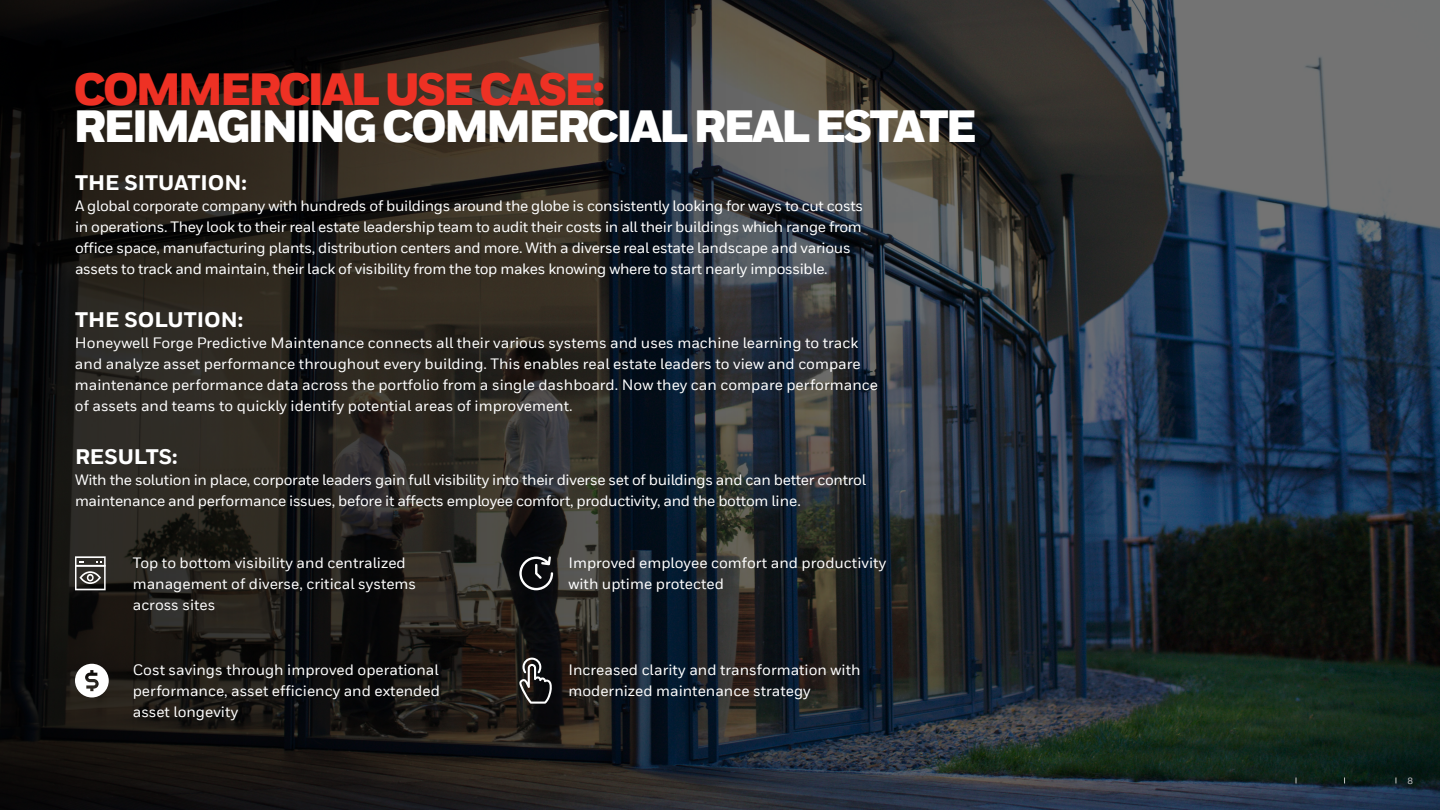
<style>
.page{position:relative;width:1440px;height:810px;background:#fff}
.page>*{position:absolute;margin:0;border:0;box-sizing:border-box;transform-origin:0 0}
.t1{font:900 45px "Honeywell Sans TT";letter-spacing:-.065em;color:#fff}
.t2{font:900 45px "Honeywell Sans TT";letter-spacing:-.065em;color:#ee3124}
.t3{font:800 21px "Honeywell Sans TT";color:#fff}
.t4{font:500 15px/21px "Honeywell Sans TT";color:#fff}
.t5{font:500 15px/21px "Honeywell Sans TT";letter-spacing:-.02em;color:#fff}
.t6{font:500 9px "Honeywell Sans TT";color:#c8c8c8}
</style>
<div class="page">
<svg style="left:954px;top:0;width:486px;height:810px;background:#2a3640"></svg>
<img style="left:0;top:0;width:954px;height:810px">
<svg style="left:75px;top:664px;width:34px;height:34px"></svg>
<svg style="left:519px;top:556px;width:34px;height:34px"></svg>
<svg style="left:519px;top:658px;width:33px;height:46px;background:#474646"></svg>
<svg style="left:75px;top:556px;width:31px;height:34px"></svg>
<h1 class="t2" style="left:74px;top:61px;width:533px">COMMERCIAL USE CASE:</h1>
<h1 class="t1" style="left:74px;top:99px;width:905px">REIMAGINING COMMERCIAL REAL ESTATE</h1>
<h2 class="t3" style="left:75px;top:170px;width:173px">THE SITUATION:</h2>
<p class="t5" style="left:75px;top:195px;width:790px">A global corporate company with hundreds of buildings around the globe is consistently looking for ways to cut costs in operations. They look to their real estate leadership team to audit their costs in all their buildings which range from office space, manufacturing plants, distribution centers and more. With a diverse real estate landscape and various assets to track and maintain, their lack of visibility from the top makes knowing where to start nearly impossible.</p>
<h2 class="t3" style="left:75px;top:307px;width:170px">THE SOLUTION:</h2>
<p class="t4" style="left:75px;top:333px;width:804px">Honeywell Forge Predictive Maintenance connects all their various systems and uses machine learning to track and analyze asset performance throughout every building. This enables real estate leaders to view and compare maintenance performance data across the portfolio from a single dashboard. Now they can compare performance of assets and teams to quickly identify potential areas of improvement.</p>
<h2 class="t3" style="left:75px;top:444px;width:104px">RESULTS:</h2>
<p class="t5" style="left:75px;top:470px;width:792px">With the solution in place, corporate leaders gain full visibility into their diverse set of buildings and can better control maintenance and performance issues, before it affects employee comfort, productivity, and the bottom line.</p>
<p class="t4" style="left:133px;top:553px;width:285px">Top to bottom visibility and centralized management of diverse, critical systems across sites</p>
<p class="t4" style="left:133px;top:660px;width:309px;text-align:justify">Cost savings through improved operational performance, asset efficiency and extended asset longevity</p>
<p class="t4" style="left:569px;top:553px;width:319px">Improved employee comfort and productivity with uptime protected</p>
<p class="t4" style="left:569px;top:660px;width:294px">Increased clarity and transformation with modernized maintenance strategy</p>
<p class="t6" style="left:1407px;top:775px;width:7px">8</p>
</div>
